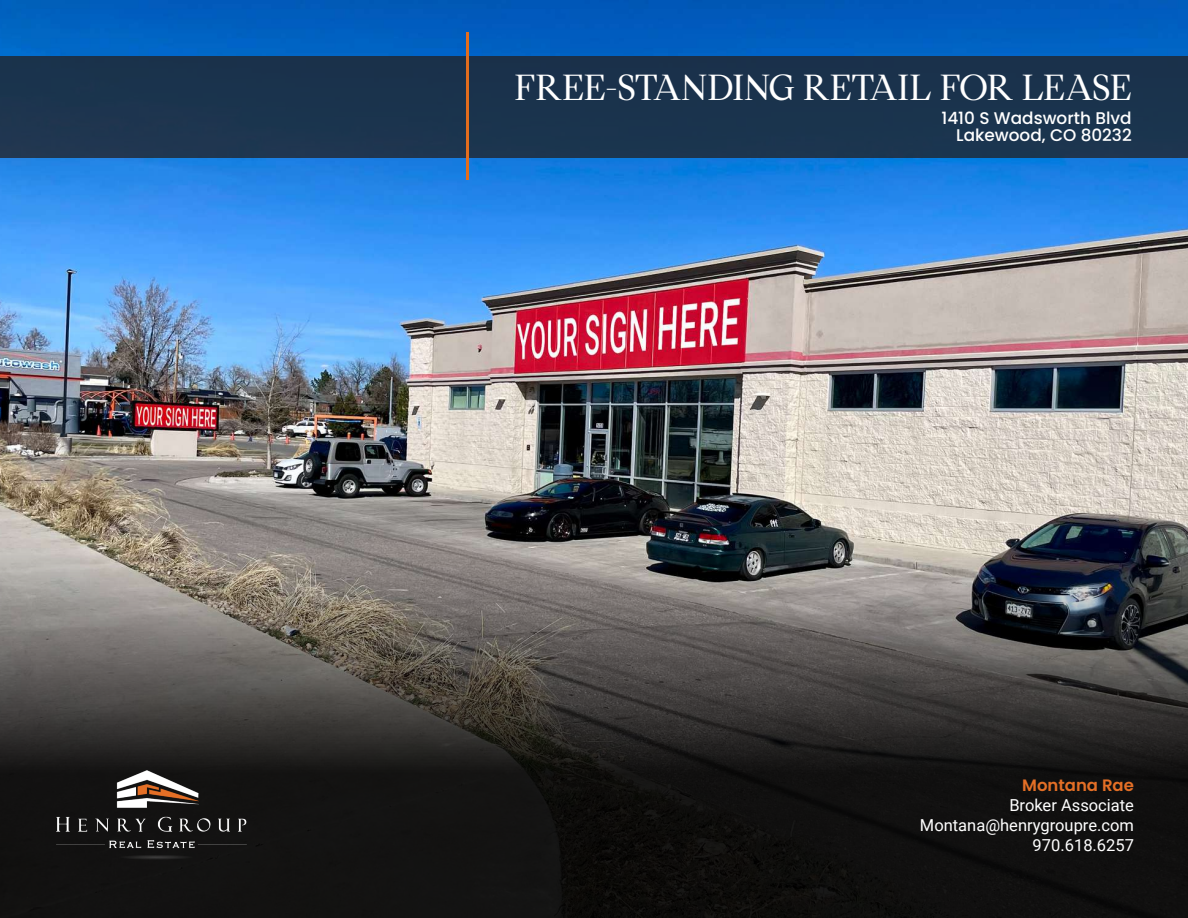
<style>
.page{position:relative;width:1188px;height:918px;background:#fff}
.page>*{position:absolute;margin:0;border:0;box-sizing:border-box;transform-origin:0 0}
.t1{font:36px "Compass Serif";letter-spacing:-.01em;color:#fff}
.t2{font:500 16.8px/16.8px "Poppins";color:#fff;text-align:right}
.t3{font:16.5px "Roboto";color:#fff}
.t4{font:600 16.5px "Poppins";color:#e46f26}
</style>
<div class="page">
<img style="left:0;top:0;width:1188px;height:551px">
<div style="left:0;top:56px;width:1188px;height:102px;background:#1a334d"></div>
<hr style="left:467px;top:33px;width:2px;height:147px;background:#e36d1d">
<svg style="left:0;top:551px;width:1188px;height:367px;background:#3b3837"></svg>
<img style="left:56px;top:771px;width:190px;height:91px">
<p class="t1" style="left:514px;top:66px;width:619px">FREE-STANDING RETAIL FOR LEASE</p>
<p class="t2" style="left:941px;top:110px;width:192px">1410 S Wadsworth Blvd<br>Lakewood, CO 80232</p>
<p class="t4" style="left:1022px;top:776px;width:113px">Montana Rae</p>
<p class="t3" style="left:1009px;top:794px;width:126px">Broker Associate</p>
<p class="t3" style="left:920px;top:814px;width:215px">Montana@henrygroupre.com</p>
<p class="t3" style="left:1033px;top:833px;width:103px">970.618.6257</p>
</div>
